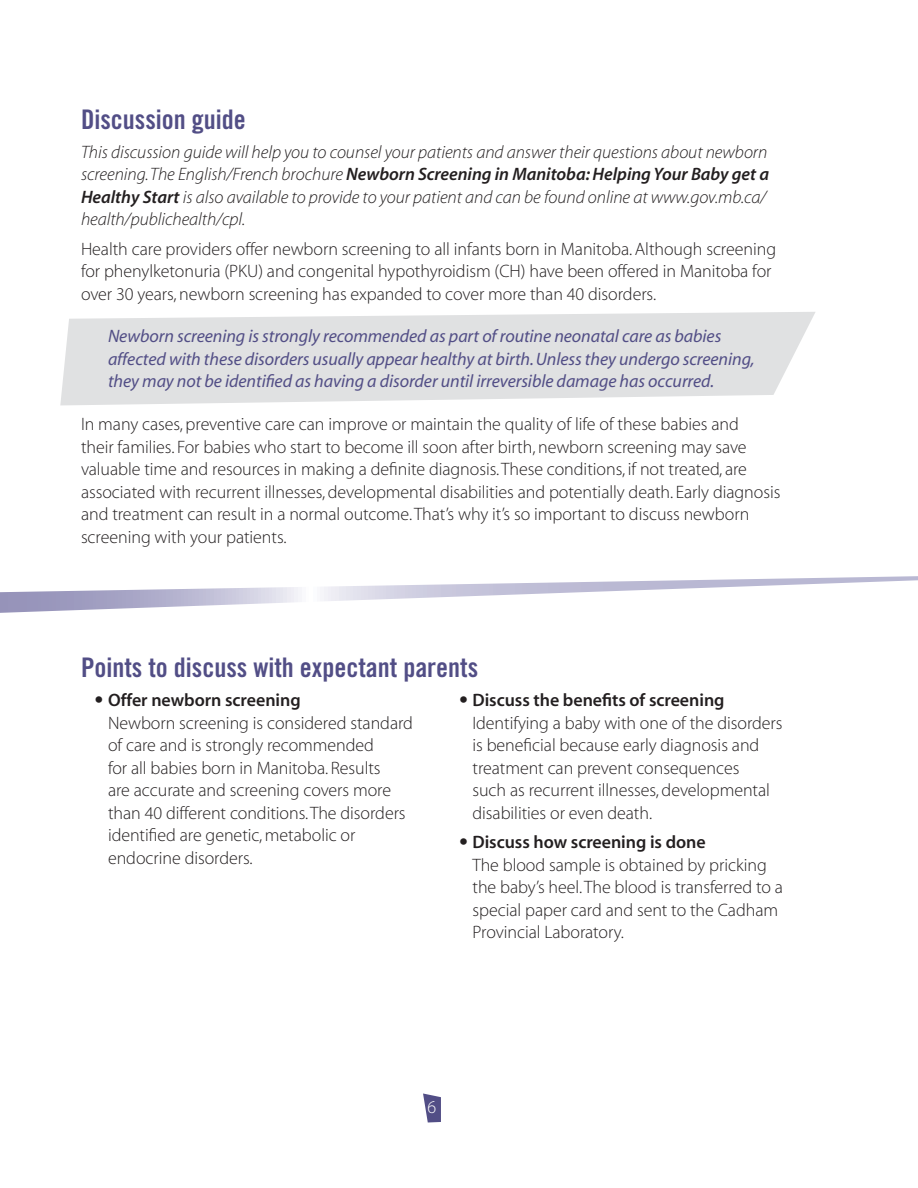
<style>
.page{position:relative;width:918px;height:1188px;background:#fff}
.page>*{position:absolute;margin:0;border:0;box-sizing:border-box;transform-origin:0 0}
.t1{font:27px "Trade Gothic Bold Cond Twenty";color:#524e86}
.t2{font:18px/22.5px "Myriad MM 215 600";letter-spacing:-.025em;color:#231f20}
.t3{font:18px/22.5px "Myriad MM It 400 600";letter-spacing:-.005em;color:#524e86}
.t4{font:18px/22.5px "Myriad MM It 215 600";letter-spacing:-.025em;color:#231f20}
.t5{font:18px "Myriad MM It 565 600";letter-spacing:.015em;color:#231f20}
.t6{font:18px "Myriad MM 565 600";letter-spacing:.015em;color:#231f20}
.t7{font:18px "Myriad MM 215 600";color:#fff}
.s1{font-family:"Myriad MM It 215 600"}
.s2{font-family:"Myriad MM It 565 600"}
.s3{font-family:"Trade Gothic Cond Eighteen"}
</style>
<div class="page">
<svg style="left:423px;top:1094px;width:18px;height:29px"></svg>
<svg style="left:0;top:576px;width:918px;height:37px"></svg>
<svg style="left:60px;top:312px;width:755px;height:93px;background:#e3e4e5"></svg>
<h1 class="t1" style="left:81px;top:103px;width:166px">Discussion guide</h1>
<p class="t4" style="left:81px;top:142px;width:688px">This discussion guide will help you to counsel your patients and answer their questions about newborn</p>
<p class="t5" style="left:81px;top:166px;width:689px"><span class="s1">screening.The English/French brochure</span> Newborn Screening in Manitoba: Helping Your Baby get a</p>
<p class="t4" style="left:81px;top:187px;width:687px"><span class="s2">Healthy Start</span> is also available to provide to your patient and can be found online at www.gov.mb.ca/ health/publichealth/cpl.</p>
<p class="t2" style="left:81px;top:238px;width:697px">Health care providers offer newborn screening to all infants born in Manitoba. Although screening for phenylketonuria (PKU) and congenital hypothyroidism (CH) have been offered in Manitoba for over 30 years, newborn screening has expanded to cover more than 40 disorders.</p>
<p class="t3" style="left:108px;top:326px;width:648px">Newborn screening is strongly recommended as part of routine neonatal care as babies affected with these disorders usually appear healthy at birth. Unless they undergo screening, they may not be identified as having a disorder until irreversible damage has occurred.</p>
<p class="t2" style="left:81px;top:414px;width:701px">In many cases, preventive care can improve or maintain the quality of life of these babies and<br>their families. For babies who start to become ill soon after birth, newborn screening may save valuable time and resources in making a definite diagnosis. These conditions, if not treated, are associated with recurrent illnesses, developmental disabilities and potentially death. Early diagnosis and treatment can result in a normal outcome. That’s why it’s so important to discuss newborn screening with your patients.</p>
<h1 class="t1" style="left:81px;top:651px;width:399px">Points to discuss with expectant parents</h1>
<p class="t6" style="left:94px;top:692px;width:207px"><span class="s3">•</span> Offer newborn screening</p>
<p class="t2" style="left:108px;top:713px;width:307px">Newborn screening is considered standard of care and is strongly recommended<br>for all babies born in Manitoba. Results<br>are accurate and screening covers more than 40 different conditions. The disorders identified are genetic, metabolic or endocrine disorders.</p>
<p class="t6" style="left:459px;top:692px;width:267px"><span class="s3">•</span> Discuss the benefits of screening</p>
<p class="t2" style="left:472px;top:713px;width:312px">Identifying a baby with one of the disorders is beneficial because early diagnosis and treatment can prevent consequences<br>such as recurrent illnesses, developmental disabilities or even death.</p>
<p class="t6" style="left:459px;top:833px;width:248px"><span class="s3">•</span> Discuss how screening is done</p>
<p class="t2" style="left:472px;top:854px;width:313px">The blood sample is obtained by pricking the baby’s heel. The blood is transferred to a special paper card and sent to the Cadham Provincial Laboratory.</p>
<p class="t7" style="left:428px;top:1098px;width:11px">6</p>
</div>
